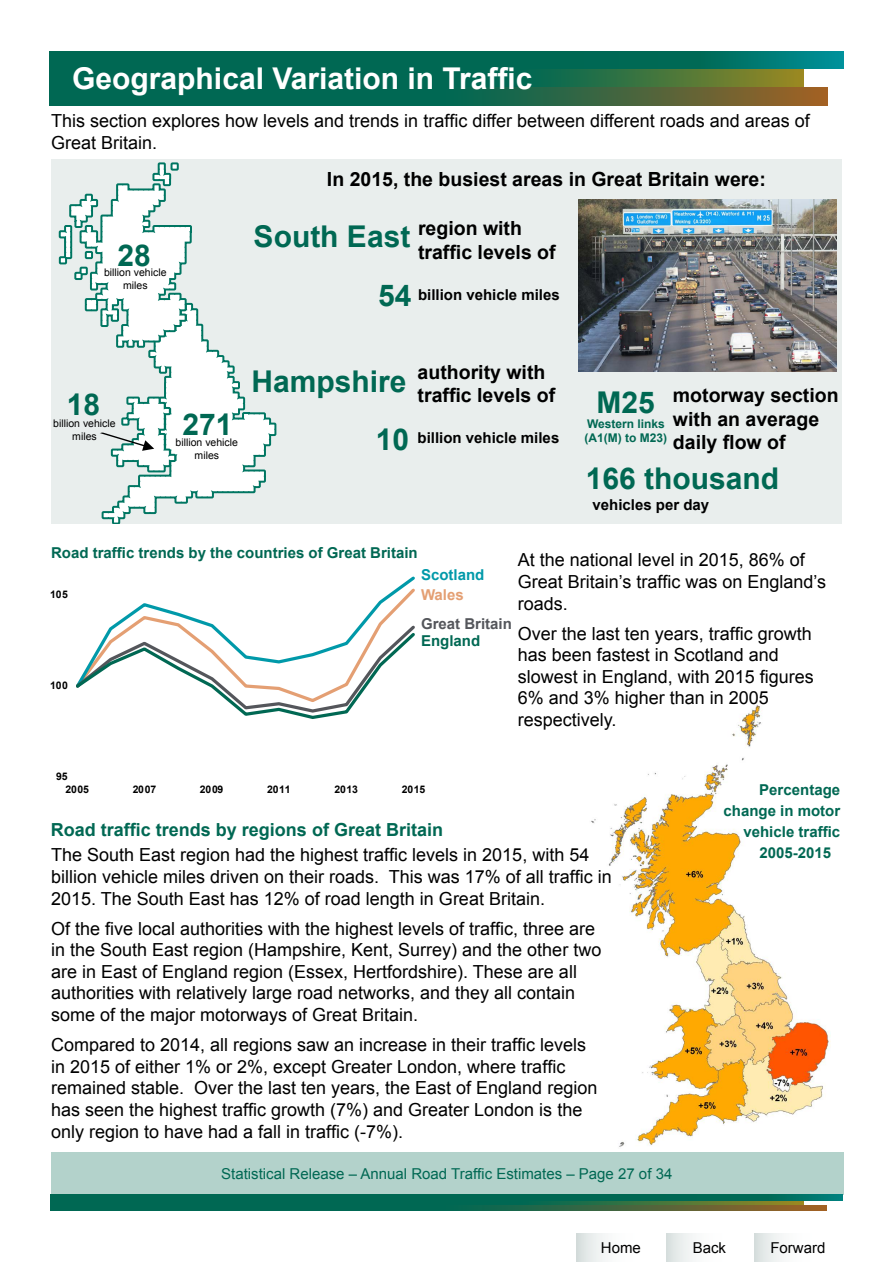
<style>
.page{position:relative;width:893px;height:1263px;background:#fff}
.page>*{position:absolute;margin:0;border:0;box-sizing:border-box;transform-origin:0 0}
.t1{font:700 30px "Arial";color:#fff}
.t2{font:700 30px "Arial";color:#006853}
.t3{font:700 19.5px/23.4px "Arial";color:#000}
.t4{font:18px/21.6px "Arial";color:#000}
.t5{font:700 18px "Arial";color:#006853}
.t6{font:700 15px "Arial";color:#006853}
.t7{font:15px "Arial";color:#006853}
.t8{font:700 15px "Arial";color:#000}
.t9{font:15px "Arial";color:#000}
.t10{font:700 15px "Arial";color:#54565b}
.t11{font:700 15px "Arial";color:#0099a9}
.t12{font:700 15px "Arial";color:#e49f73}
.t13{font:700 12px "Arial";color:#006853}
.t14{font:10.5px/12.6px "Arial";color:#000;text-align:center}
.t15{font:700 10.5px "Arial";letter-spacing:-.02em;color:#000}
.s1{font-size:30px;color:#006853}
.s2{font-size:19.5px;color:#000}
</style>
<div class="page">
<div style="left:51px;top:1152px;width:792px;height:43px;background:#b3d2cb"></div>
<svg style="left:50px;top:1200px;width:753px;height:6px;background:#176b4b"></svg>
<svg style="left:50px;top:1206px;width:777px;height:5px;background:#256647"></svg>
<svg style="left:50px;top:1195px;width:792px;height:5px;background:#006955"></svg>
<svg style="left:50px;top:69px;width:754px;height:18px;background:#1b6d4a"></svg>
<svg style="left:50px;top:51px;width:793px;height:18px;background:#006b59"></svg>
<svg style="left:50px;top:87px;width:777px;height:18px;background:#256647"></svg>
<div style="left:51px;top:159px;width:790px;height:365px;background:#e9eeed"></div>
<svg style="left:58px;top:162px;width:219px;height:362px"></svg>
<img style="left:578px;top:199px;width:258px;height:172px">
<img style="left:591px;top:705px;width:240px;height:442px">
<svg style="left:77px;top:576px;width:337px;height:143px"></svg>
<div style="left:754px;top:1234px;width:88px;height:28px;background:linear-gradient(to right,#e5eaea,#fff)"></div>
<div style="left:665px;top:1234px;width:89px;height:28px;background:linear-gradient(to right,#e4eae9,#fff)"></div>
<div style="left:577px;top:1234px;width:88px;height:28px;background:linear-gradient(to right,#e5eae9,#fff)"></div>
<h1 class="t1" style="left:72px;top:58px;width:462px">Geographical Variation in Traffic</h1>
<p class="t4" style="left:51px;top:111px;width:760px">This section explores how levels and trends in traffic differ between different roads and areas of<br>Great Britain.</p>
<p class="t3" style="left:327px;top:168px;width:440px">In 2015, the busiest areas in Great Britain were:</p>
<p class="t3" style="left:418px;top:217px;width:139px;text-indent:-164px"><span class="s1">South East</span> region with traffic levels of</p>
<p class="t8" style="left:378px;top:285px;width:183px"><span class="s1">54</span> billion vehicle miles</p>
<h1 class="t2" style="left:118px;top:235px;width:35px">28</h1>
<p class="t14" style="left:104px;top:266px;width:64px">billion vehicle miles</p>
<h1 class="t2" style="left:67px;top:385px;width:35px">18</h1>
<p class="t14" style="left:53px;top:417px;width:64px">billion vehicle miles</p>
<h1 class="t2" style="left:183px;top:404px;width:52px">271</h1>
<p class="t14" style="left:176px;top:436px;width:64px">billion vehicle miles</p>
<p class="t3" style="left:418px;top:361px;width:139px;text-indent:-166px"><span class="s1">Hampshire</span> authority with traffic levels of</p>
<p class="t8" style="left:376px;top:428px;width:185px"><span class="s1">10</span> billion vehicle miles</p>
<p class="t3" style="left:673px;top:384px;width:167px">motorway section</p>
<p class="t2" style="left:596px;top:382px;width:60px">M25</p>
<p class="t3" style="left:598px;top:408px;width:223px"><sub>estern</sub> <sub>links</sub> with an average</p>
<p class="t13" style="left:585px;top:430px;width:203px">(A1(M) to M23) <span class="s2">daily flow of</span></p>
<p class="t2" style="left:586px;top:458px;width:195px">166 thousand</p>
<p class="t8" style="left:593px;top:495px;width:118px">vehicles per day</p>
<p class="t13" style="left:587px;top:415px;width:13px">W</p>
<p class="t6" style="left:51px;top:542px;width:368px">Road traffic trends by the countries of Great Britain</p>
<p class="t4" style="left:518px;top:549px;width:310px">At the national level in 2015, 86% of<br>Great Britain’s traffic was on England’s roads.</p>
<p class="t4" style="left:518px;top:623px;width:298px">Over the last ten years, traffic growth has been fastest in Scotland and slowest in England, with 2015 figures<br>6% and 3% higher than in 2005 respectively.</p>
<p class="t11" style="left:421px;top:565px;width:65px">Scotland</p>
<p class="t10" style="left:421px;top:613px;width:92px">Great Britain</p>
<p class="t12" style="left:421px;top:584px;width:44px">Wales</p>
<p class="t15" style="left:50px;top:588px;width:19px">105</p>
<p class="t6" style="left:421px;top:631px;width:61px">England</p>
<p class="t15" style="left:50px;top:678px;width:19px">100</p>
<p class="t15" style="left:56px;top:769px;width:13px">95</p>
<p class="t15" style="left:65px;top:782px;width:25px">2005</p>
<p class="t15" style="left:133px;top:782px;width:25px">2007</p>
<p class="t15" style="left:200px;top:782px;width:25px">2009</p>
<p class="t15" style="left:267px;top:782px;width:25px">2011</p>
<p class="t15" style="left:334px;top:782px;width:25px">2013</p>
<p class="t15" style="left:402px;top:782px;width:25px">2015</p>
<h3 class="t5" style="left:51px;top:817px;width:394px">Road traffic trends by regions of Great Britain</h3>
<p class="t4" style="left:51px;top:844px;width:562px">The South East region had the highest traffic levels in 2015, with 54 billion vehicle miles driven on their roads. This was 17% of all traffic in<br>2015. The South East has 12% of road length in Great Britain.</p>
<p class="t4" style="left:51px;top:918px;width:552px">Of the five local authorities with the highest levels of traffic, three are in the South East region (Hampshire, Kent, Surrey) and the other two are in East of England region (Essex, Hertfordshire). These are all authorities with relatively large road networks, and they all contain some of the major motorways of Great Britain.</p>
<p class="t4" style="left:51px;top:1034px;width:548px">Compared to 2014, all regions saw an increase in their traffic levels in 2015 of either 1% or 2%, except Greater London, where traffic remained stable. Over the last ten years, the East of England region has seen the highest traffic growth (7%) and Greater London is the only region to have had a fall in traffic (-7%).</p>
<p class="t7" style="left:221px;top:1164px;width:453px">Statistical Release – Annual Road Traffic Estimates – Page 27 of 34</p>
<p class="t6" style="left:759px;top:780px;width:82px">Percentage</p>
<p class="t6" style="left:723px;top:801px;width:118px">change in motor</p>
<p class="t6" style="left:743px;top:822px;width:98px">vehicle traffic</p>
<p class="t6" style="left:759px;top:843px;width:73px">2005-2015</p>
<p class="t9" style="left:601px;top:1238px;width:42px">Home</p>
<p class="t9" style="left:693px;top:1238px;width:35px">Back</p>
<p class="t9" style="left:770px;top:1238px;width:57px">Forward</p>
</div>
